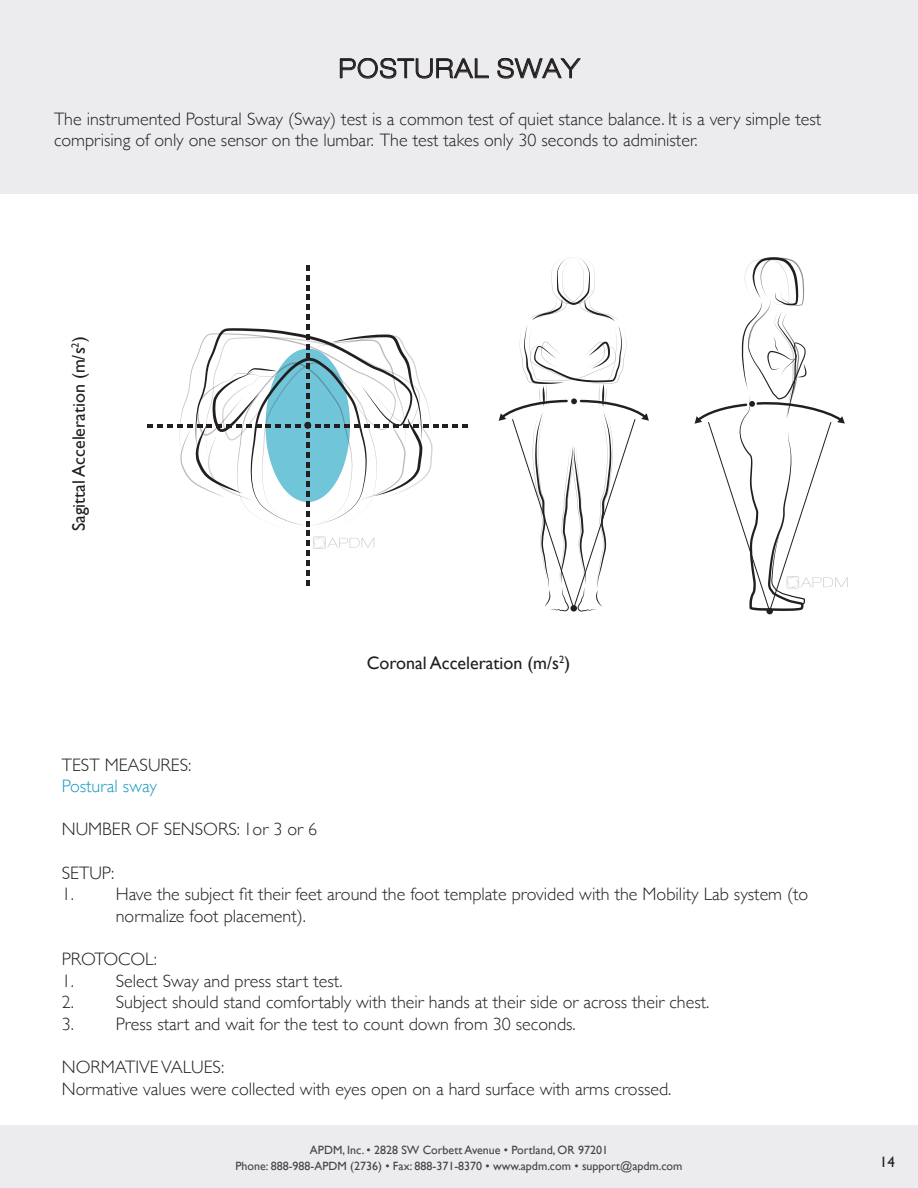
<style>
.page{position:relative;width:918px;height:1188px;background:#fff}
.page>*{position:absolute;margin:0;border:0;box-sizing:border-box;transform-origin:0 0}
.t1{font:700 25.5px "Lowvetica";letter-spacing:.06em;color:#231f20}
.t2{font:300 18px/21.6px "Gill Sans";color:#231f20}
.t3{font:18px "Gill Sans";color:#231f20}
.t4{font:300 18px "Gill Sans";color:#189bbf}
.t5{font:15px "Gill Sans";color:#231f20}
.t6{font:12px/15.6px "Gill Sans";color:#414243;text-align:center}
</style>
<div class="page">
<div style="left:0;top:1125px;width:918px;height:63px;background:#ececee"></div>
<div style="left:0;top:0;width:918px;height:194px;background:#ececee"></div>
<svg style="left:340px;top:58px;width:149px;height:21px"></svg>
<svg style="left:497px;top:58px;width:84px;height:21px"></svg>
<svg style="left:499px;top:257px;width:150px;height:355px"></svg>
<div style="left:571px;top:605px;width:6px;height:7px;background:#231f20;border-radius:50%"></div>
<div style="left:766px;top:608px;width:7px;height:6px;background:#231f20;border-radius:50%"></div>
<svg style="left:148px;top:265px;width:320px;height:320px"></svg>
<svg style="left:695px;top:257px;width:153px;height:355px"></svg>
<h1 class="t1" style="left:339px;top:53px;width:242px">POSTURAL SWAY</h1>
<p class="t2" style="left:54px;top:107px;width:769px">The instrumented Postural Sway (Sway) test is a common test of quiet stance balance. It is a very simple test comprising of only one sensor on the lumbar. The test takes only 30 seconds to administer.</p>
<p class="t3" style="left:68px;top:531px;width:196px;rotate:-90deg">Sagittal Acceleration (m/s<sup>2</sup>)</p>
<p class="t3" style="left:367px;top:653px;width:205px">Coronal Acceleration (m/s<sup>2</sup>)</p>
<p class="t2" style="left:62px;top:753px;width:131px">TEST MEASURES:</p>
<p class="t4" style="left:62px;top:772px;width:97px">Postural sway</p>
<p class="t2" style="left:62px;top:818px;width:257px">NUMBER OF SENSORS: 1or 3 or 6</p>
<p class="t2" style="left:62px;top:861px;width:54px">SETUP:</p>
<p class="t2" style="left:116px;top:883px;width:694px;text-indent:-54px">1. Have the subject fit their feet around the foot template provided with the Mobility Lab system (to normalize foot placement).</p>
<p class="t2" style="left:62px;top:948px;width:97px">PROTOCOL:</p>
<p class="t2" style="left:62px;top:969px;width:282px">1. Select Sway and press start test.</p>
<p class="t2" style="left:62px;top:991px;width:649px">2. Subject should stand comfortably with their hands at their side or across their chest.</p>
<p class="t2" style="left:62px;top:1012px;width:515px">3. Press start and wait for the test to count down from 30 seconds.</p>
<p class="t2" style="left:62px;top:1056px;width:611px">NORMATIVE VALUES:<br>Normative values were collected with eyes open on a hard surface with arms crossed.</p>
<p class="t6" style="left:235px;top:1142px;width:449px">APDM, Inc. • 2828 SW Corbett Avenue • Portland, OR 97201<br>Phone: 888-988-APDM (2736) • Fax: 888-371-8370 • www.apdm.com • support@apdm.com</p>
<p class="t5" style="left:880px;top:1153px;width:16px">14</p>
</div>
